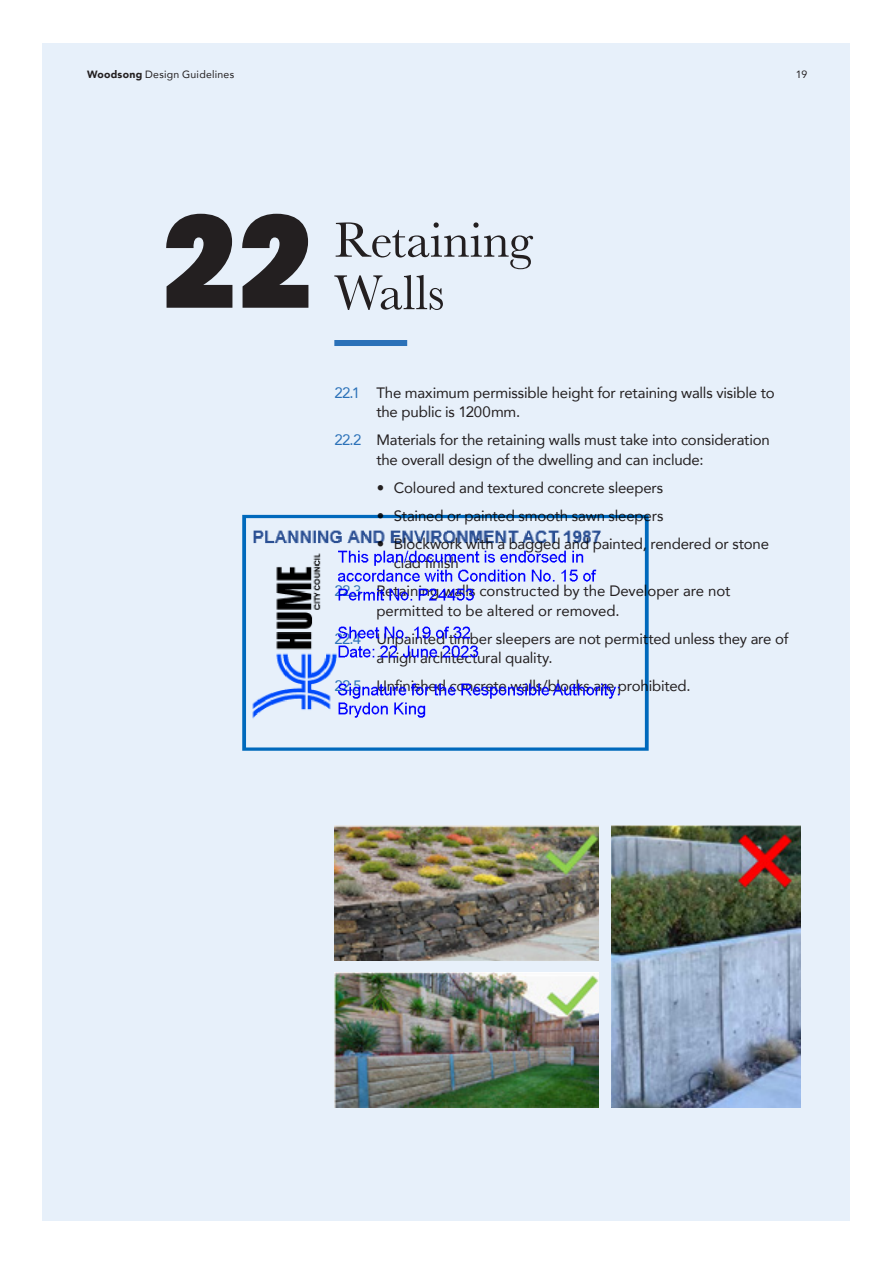
<style>
.page{position:relative;width:893px;height:1263px;background:#fff}
.page>*{position:absolute;margin:0;border:0;box-sizing:border-box;transform-origin:0 0}
.t1{font:900 127.5px "Poppins";color:#231f20}
.t2{font:51px/52.5px "Baskerville";letter-spacing:-.005em;color:#231f20}
.t3{font:15px/19.5px "Avenir";letter-spacing:-.01em;color:#231f20}
.t4{font:10.5px "Avenir";letter-spacing:.02em;color:#231f20}
.s1{font-weight:900}
.s2{color:#2b71b8}
</style>
<div class="page">
<div style="left:43px;top:43px;width:807px;height:1177px;background:#e7f0fa"></div>
<div style="left:334px;top:340px;width:73px;height:6px;background:#2b71b8"></div>
<img style="left:611px;top:825px;width:189px;height:283px">
<img style="left:334px;top:825px;width:265px;height:136px">
<img style="left:334px;top:972px;width:265px;height:136px">
<img style="left:242px;top:514px;width:407px;height:237px">
<p class="t4" style="left:87px;top:66px;width:149px"><span class="s1">Woodsong</span> Design Guidelines</p>
<p class="t4" style="left:796px;top:66px;width:13px">19</p>
<h1 class="t1" style="left:163px;top:190px;width:150px">22</h1>
<h2 class="t2" style="left:334px;top:215px;width:200px">Retaining<br>Walls</h2>
<p class="t3" style="left:376px;top:382px;width:400px;text-indent:-42px"><span class="s2">22.1</span> The maximum permissible height for retaining walls visible to the public is 1200mm.</p>
<p class="t3" style="left:376px;top:430px;width:395px;text-indent:-42px"><span class="s2">22.2</span> Materials for the retaining walls must take into consideration the overall design of the dwelling and can include:</p>
<p class="t3" style="left:377px;top:477px;width:288px">• Coloured and textured concrete sleepers</p>
<p class="t3" style="left:377px;top:505px;width:288px">• Stained or painted smooth sawn sleepers</p>
<p class="t3" style="left:394px;top:533px;width:377px;text-indent:-17px">• Blockwork with a bagged and painted, rendered or stone clad finish</p>
<p class="t3" style="left:376px;top:581px;width:356px;text-indent:-42px"><span class="s2">22.3</span> Retaining walls constructed by the Developer are not permitted to be altered or removed.</p>
<p class="t3" style="left:376px;top:628px;width:414px;text-indent:-42px"><span class="s2">22.4</span> Unpainted timber sleepers are not permitted unless they are of a high architectural quality.</p>
<p class="t3" style="left:334px;top:676px;width:358px"><span class="s2">22.5</span> Unfinished concrete walls/blocks are prohibited.</p>
</div>
